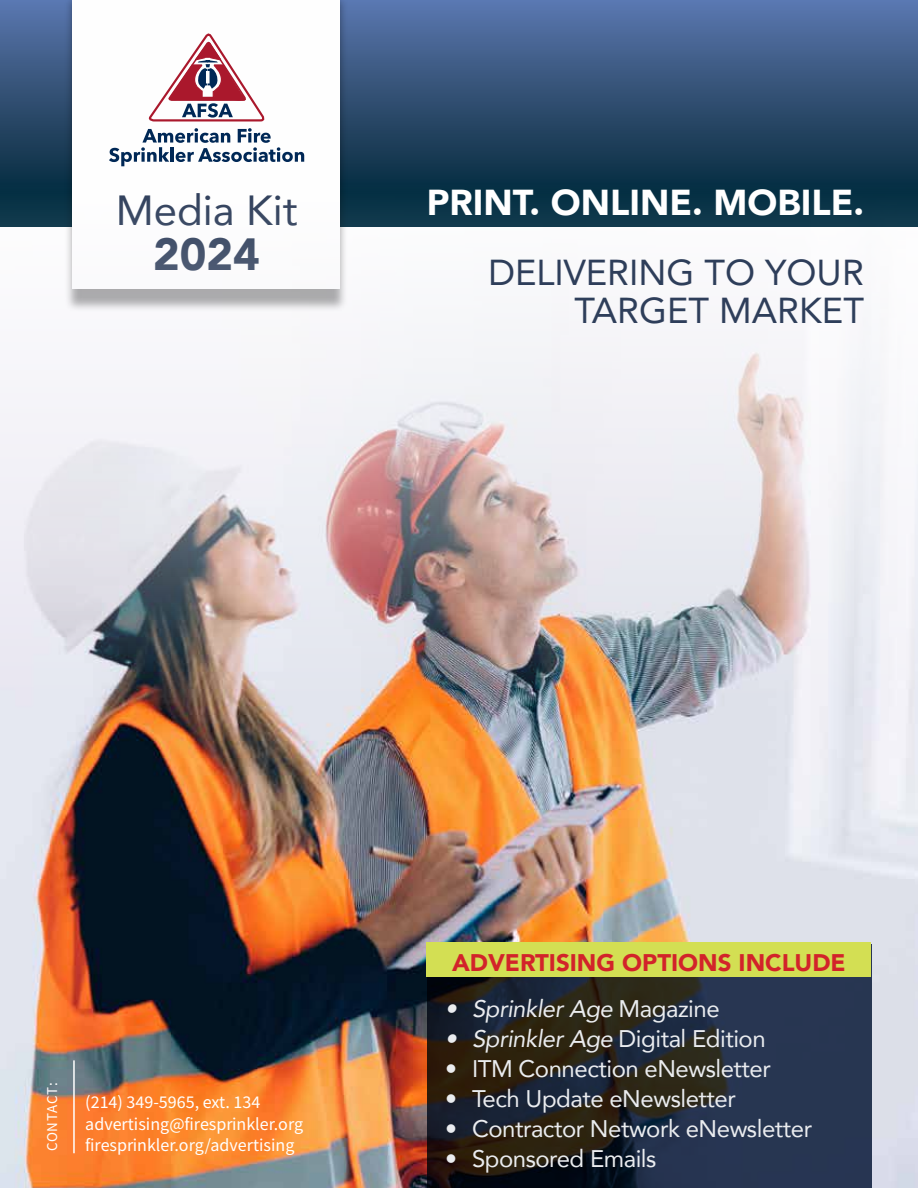
<style>
.page{position:relative;width:918px;height:1188px;background:#fff}
.page>*{position:absolute;margin:0;border:0;box-sizing:border-box;transform-origin:0 0}
.t1{font:900 45px "Avenir";color:#2e3e5a}
.t2{font:42px "Avenir";color:#2e3e5a}
.t3{font:36px/37.5px "Avenir";color:#2e3e5a;text-align:right}
.t4{font:900 36px "Avenir";color:#fff}
.t5{font:24px "Avenir";letter-spacing:-.02em;color:#eaecef}
.t6{font:900 24px "Avenir";color:#d2232a}
.t7{font:italic 24px "Avenir";letter-spacing:-.02em;color:#eaecef}
.t8{font:18px/21.6px "Source Sans Variable";color:#fff}
.t9{font:15px "Source Sans Variable";letter-spacing:.04em;color:#fff}
.s1{font-style:normal}
.s2{font-style:italic}
</style>
<div class="page">
<img style="left:0;top:0;width:918px;height:1188px">
<svg style="left:427px;top:944px;width:445px;height:244px;background:#242932"></svg>
<div style="left:427px;top:942px;width:444px;height:34px;background:#d3df53"></div>
<hr style="left:73px;top:1060px;width:2px;height:93px;background:#fff">
<h2 class="t2" style="left:116px;top:177px;width:184px">Media Kit</h2>
<h1 class="t1" style="left:153px;top:216px;width:108px">2024</h1>
<h3 class="t4" style="left:427px;top:172px;width:439px">PRINT. ONLINE. MOBILE.</h3>
<h3 class="t3" style="left:488px;top:253px;width:377px">DELIVERING TO YOUR<br>TARGET MARKET</h3>
<p class="t9" style="left:43px;top:1151px;width:70px;rotate:-90deg">CONTACT:</p>
<p class="t8" style="left:85px;top:1091px;width:219px">(214) 349-5965, ext. 134 advertising@firesprinkler.org firesprinkler.org/advertising</p>
<p class="t6" style="left:452px;top:942px;width:395px">ADVERTISING OPTIONS INCLUDE</p>
<p class="t7" style="left:445px;top:994px;width:276px">• Sprinkler Age <span class="s1">Magazine</span></p>
<p class="t5" style="left:445px;top:1019px;width:322px"><span class="s2">• Sprinkler Age</span> Digital Edition</p>
<p class="t5" style="left:445px;top:1049px;width:327px">• ITM Connection eNewsletter</p>
<p class="t5" style="left:445px;top:1079px;width:292px">• Tech Update eNewsletter</p>
<p class="t5" style="left:445px;top:1109px;width:369px">• Contractor Network eNewsletter</p>
<p class="t5" style="left:445px;top:1139px;width:213px">• Sponsored Emails</p>
</div>
